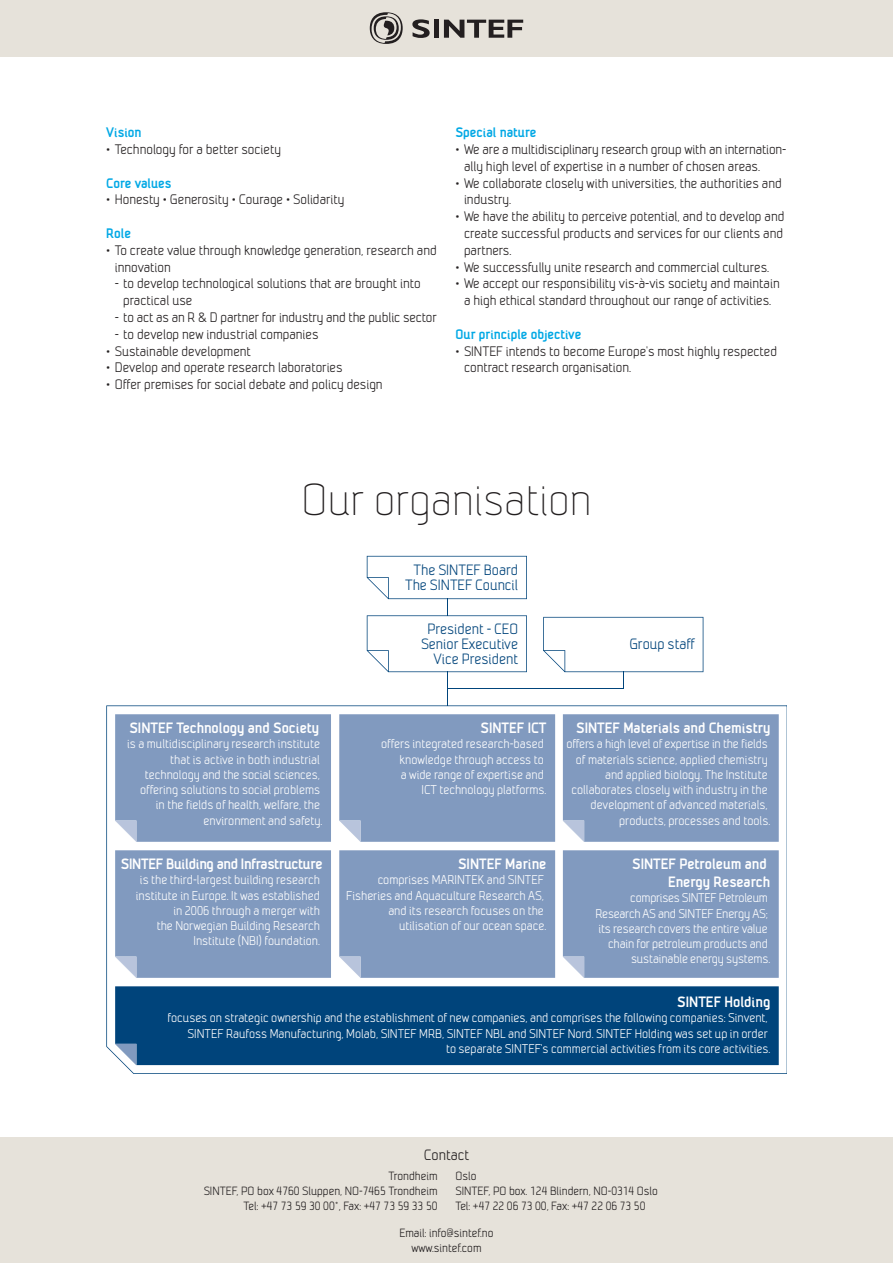
<style>
.page{position:relative;width:893px;height:1263px;background:#fff}
.page>*{position:absolute;margin:0;border:0;box-sizing:border-box;transform-origin:0 0}
.t1{font:300 45px "SINTEF";color:#231f20}
.t2{font:700 15px/18px "SINTEF";color:#fff;text-align:right}
.t3{font:15px/15px "SINTEF";color:#00447b;text-align:right}
.t4{font:700 15px "SINTEF";letter-spacing:-.02em;color:#fff}
.t5{font:15px "SINTEF";color:#231f20}
.t6{font:13.8px/16.8px "SINTEF";color:#231f20}
.t7{font:700 13.8px "SINTEF";color:#00a8e5}
.t8{font:12.75px/15.3px "SINTEF";color:#fff;text-align:right}
.t9{font:12px/15px "SINTEF";color:#231f20;text-align:right}
</style>
<div class="page">
<div style="left:0;top:1151px;width:893px;height:43px;background:#e6e2da"></div>
<div style="left:0;top:0;width:893px;height:56px;background:#e6e2da"></div>
<svg style="left:412px;top:19px;width:18px;height:19px"></svg>
<div style="left:434px;top:20px;width:5px;height:18px;background:#231f20"></div>
<svg style="left:370px;top:12px;width:33px;height:32px"></svg>
<svg style="left:444px;top:20px;width:79px;height:18px"></svg>
<div style="left:0;top:1172px;width:893px;height:68px;background:#e6e2da"></div>
<div style="left:0;top:1228px;width:893px;height:35px;background:#e6e2da"></div>
<div style="left:0;top:1138px;width:893px;height:25px;background:#e6e2da"></div>
<hr style="left:447px;top:672px;width:1px;height:34px;background:#00447b">
<svg style="left:367px;top:556px;width:160px;height:116px"></svg>
<svg style="left:543px;top:617px;width:160px;height:72px"></svg>
<hr style="left:447px;top:688px;width:176px;height:1px;background:#00447b">
<svg style="left:106px;top:705px;width:681px;height:369px;background:#7695b9"></svg>
<p class="t7" style="left:106px;top:127px;width:37px">Vision</p>
<p class="t6" style="left:106px;top:142px;width:176px">• Technology for a better society</p>
<p class="t7" style="left:106px;top:177px;width:67px">Core values</p>
<p class="t6" style="left:106px;top:192px;width:240px">• Honesty • Generosity • Courage • Solidarity</p>
<p class="t7" style="left:106px;top:228px;width:26px">Role</p>
<p class="t6" style="left:115px;top:243px;width:323px;text-indent:-9px">• To create value through knowledge generation, research and innovation</p>
<p class="t6" style="left:123px;top:276px;width:299px;text-indent:-9px">- to develop technological solutions that are brought into practical use</p>
<p class="t6" style="left:115px;top:310px;width:323px">- to act as an R &amp; D partner for industry and the public sector</p>
<p class="t6" style="left:115px;top:327px;width:205px">- to develop new industrial companies</p>
<p class="t6" style="left:106px;top:344px;width:146px">• Sustainable development</p>
<p class="t6" style="left:106px;top:360px;width:238px">• Develop and operate research laboratories</p>
<p class="t6" style="left:106px;top:377px;width:278px">• Offer premises for social debate and policy design</p>
<p class="t7" style="left:455px;top:127px;width:82px">Special nature</p>
<p class="t6" style="left:464px;top:142px;width:324px;text-indent:-9px">• We are a multidisciplinary research group with an internation&shy;ally high level of expertise in a number of chosen areas.</p>
<p class="t6" style="left:464px;top:176px;width:319px;text-indent:-9px">• We collaborate closely with universities, the authorities and industry.</p>
<p class="t6" style="left:464px;top:209px;width:322px;text-align:justify;text-indent:-9px">• We have the ability to perceive potential, and to develop and create successful products and services for our clients and partners.</p>
<p class="t6" style="left:455px;top:260px;width:315px">• We successfully unite research and commercial cultures.</p>
<p class="t6" style="left:455px;top:276px;width:326px;text-align:center">• We accept our responsibility vis-à-vis society and maintain a high ethical standard throughout our range of activities.</p>
<p class="t7" style="left:455px;top:329px;width:127px">Our principle objective</p>
<p class="t6" style="left:464px;top:344px;width:315px;text-indent:-9px">• SINTEF intends to become Europe's most highly respected contract research organisation.</p>
<h1 class="t1" style="left:301px;top:483px;width:292px">Our organisation</h1>
<p class="t2" style="left:129px;top:720px;width:191px">SINTEF Technology and Society</p>
<p class="t8" style="left:127px;top:737px;width:197px">is a multidisciplinary research institute that is active in both industrial technology and the social sciences, offering solutions to social problems<br>in the fields of health, welfare, the environment and safety.</p>
<p class="t3" style="left:405px;top:563px;width:115px;text-align:center">The SINTEF Board<br>The SINTEF Council</p>
<p class="t3" style="left:421px;top:623px;width:99px">President - CEO<br>Senior Executive<br>Vice President</p>
<p class="t3" style="left:629px;top:638px;width:67px">Group staff</p>
<p class="t2" style="left:481px;top:720px;width:67px">SINTEF ICT</p>
<p class="t8" style="left:381px;top:737px;width:167px">offers integrated research-based knowledge through access to<br>a wide range of expertise and<br>ICT technology platforms.</p>
<p class="t2" style="left:576px;top:720px;width:196px">SINTEF Materials and Chemistry</p>
<p class="t8" style="left:566px;top:737px;width:205px">offers a high level of expertise in the fields of materials science, applied chemistry and applied biology. The Institute collaborates closely with industry in the development of advanced materials, products, processes and tools.</p>
<p class="t4" style="left:121px;top:858px;width:203px">SINTEF Building and Infrastructure</p>
<p class="t8" style="left:136px;top:873px;width:186px">is the third-largest building research institute in Europe. It was established in 2006 through a merger with<br>the Norwegian Building Research Institute (NBI) foundation.</p>
<p class="t2" style="left:632px;top:856px;width:140px">SINTEF Petroleum and<br>Energy Research</p>
<p class="t8" style="left:595px;top:891px;width:176px">comprises SINTEF Petroleum<br>Research AS and SINTEF Energy AS; its research covers the entire value chain for petroleum products and sustainable energy systems.</p>
<p class="t2" style="left:677px;top:994px;width:94px">SINTEF Holding</p>
<p class="t8" style="left:168px;top:1011px;width:604px">focuses on strategic ownership and the establishment of new companies, and comprises the following companies: Sinvent,<br>SINTEF Raufoss Manufacturing, Molab, SINTEF MRB, SINTEF NBL and SINTEF Nord. SINTEF Holding was set up in order<br>to separate SINTEF's commercial activities from its core activities.</p>
<p class="t2" style="left:458px;top:856px;width:90px">SINTEF Marine</p>
<p class="t8" style="left:346px;top:873px;width:202px">comprises MARINTEK and SINTEF Fisheries and Aquaculture Research AS, and its research focuses on the utilisation of our ocean space.</p>
<p class="t5" style="left:424px;top:1149px;width:47px">Contact</p>
<p class="t9" style="left:204px;top:1170px;width:235px">Trondheim<br>SINTEF, PO box 4760 Sluppen, NO-7465 Trondheim<br>Tel: +47 73 59 30 00*, Fax: +47 73 59 33 50</p>
<p class="t9" style="left:455px;top:1170px;width:204px;text-align:left">Oslo<br>SINTEF, PO box. 124 Blindern, NO-0314 Oslo<br>Tel: +47 22 06 73 00, Fax: +47 22 06 73 50</p>
<p class="t9" style="left:399px;top:1226px;width:96px;text-align:center">Email: info@sintef.no www.sintef.com</p>
</div>
